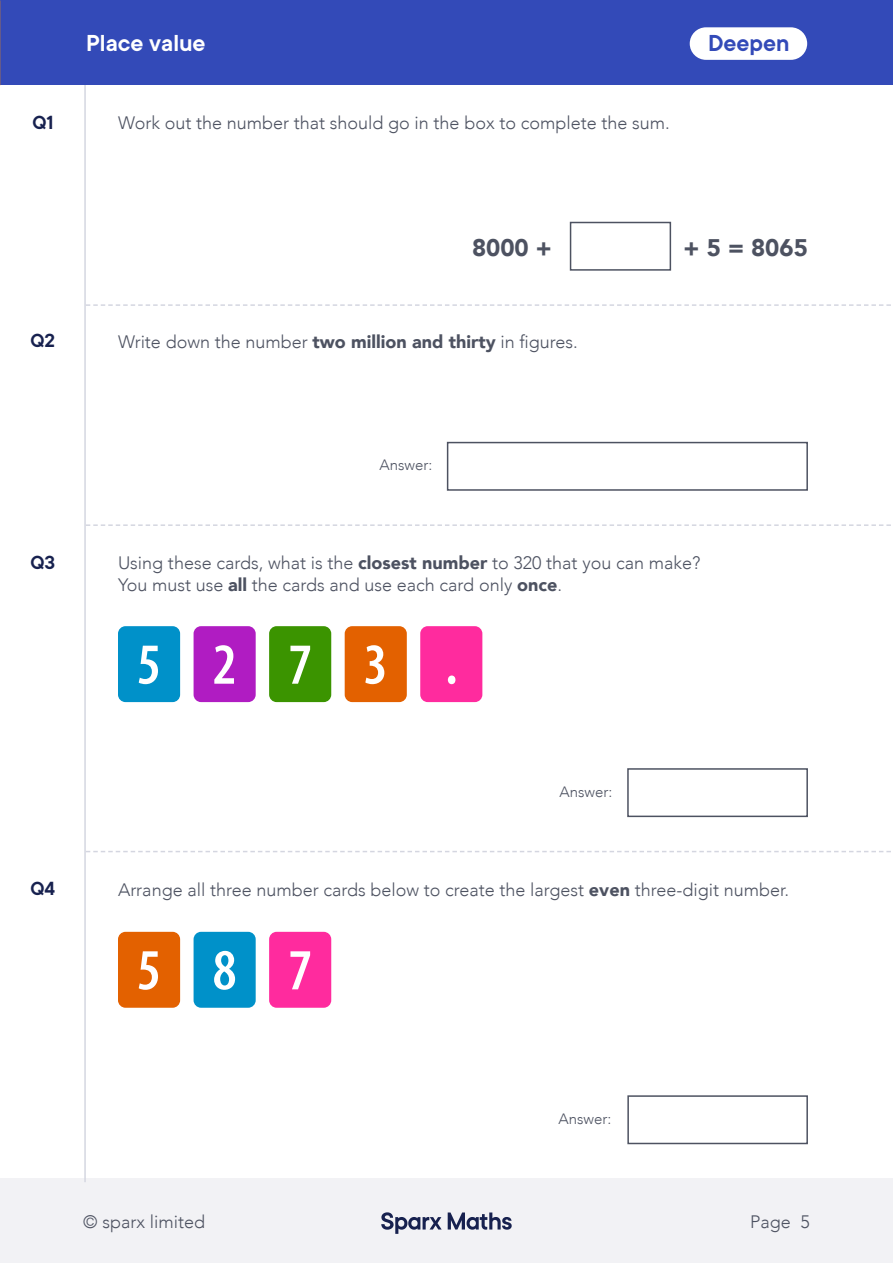
<style>
.page{position:relative;width:893px;height:1263px;background:#fff}
.page>*{position:absolute;margin:0;border:0;box-sizing:border-box;transform-origin:0 0}
.t1{font:600 condensed 58.5px "Myriad Pro";letter-spacing:.885em;color:#fff}
.t2{font:600 25.5px "TT Commons";color:#fff}
.t3{font:600 25.5px "TT Commons";color:#334ab8}
.t4{font:900 24px "Avenir";color:#4d5261}
.t5{font:600 21px "TT Commons";color:#17214f}
.t6{font:300 18px/21.6px "Avenir";color:#4d5261}
.t7{font:300 15px "Avenir";color:#4d5261}
.s1{font-weight:900}
</style>
<div class="page">
<div style="left:0;top:1178px;width:893px;height:85px;background:#f2f2f5"></div>
<svg style="left:381px;top:1212px;width:61px;height:22px"></svg>
<svg style="left:448px;top:1212px;width:64px;height:18px"></svg>
<hr style="left:84px;top:0;width:2px;height:1182px;background:#d4d6e0">
<svg style="left:86px;top:304px;width:805px;height:2px"></svg>
<svg style="left:86px;top:524px;width:805px;height:2px"></svg>
<svg style="left:86px;top:851px;width:805px;height:1px"></svg>
<div style="left:570px;top:222px;width:101px;height:49px;border:2px solid #4d5261"></div>
<div style="left:447px;top:442px;width:361px;height:49px;border:2px solid #4d5261"></div>
<div style="left:627px;top:768px;width:181px;height:49px;border:2px solid #4d5261"></div>
<div style="left:627px;top:1095px;width:181px;height:49px;border:2px solid #4d5261"></div>
<div style="left:0;top:0;width:893px;height:84px;background:#334ab8"></div>
<div style="left:690px;top:27px;width:117px;height:33px;background:#fff;border-radius:16px"></div>
<div style="left:118px;top:626px;width:62px;height:76px;background:#0091c9;border-radius:7px"></div>
<div style="left:194px;top:626px;width:62px;height:76px;background:#b01cc2;border-radius:7px"></div>
<div style="left:269px;top:626px;width:62px;height:76px;background:#3b9400;border-radius:7px"></div>
<div style="left:345px;top:626px;width:62px;height:76px;background:#e36100;border-radius:7px"></div>
<div style="left:420px;top:626px;width:62px;height:76px;background:#ff2b9e;border-radius:7px"></div>
<div style="left:118px;top:932px;width:62px;height:76px;background:#e36100;border-radius:7px"></div>
<div style="left:194px;top:932px;width:62px;height:76px;background:#0091c9;border-radius:7px"></div>
<div style="left:269px;top:932px;width:62px;height:76px;background:#ff2b9e;border-radius:7px"></div>
<p class="t5" style="left:32px;top:111px;width:23px">Q1</p>
<h2 class="t2" style="left:86px;top:29px;width:121px">Place value</h2>
<h2 class="t3" style="left:708px;top:29px;width:83px">Deepen</h2>
<p class="t6" style="left:118px;top:112px;width:553px">Work out the number that should go in the box to complete the sum.</p>
<p class="t5" style="left:31px;top:329px;width:26px">Q2</p>
<h3 class="t4" style="left:472px;top:227px;width:81px">8000 +</h3>
<h3 class="t4" style="left:684px;top:227px;width:126px">+ 5 = 8065</h3>
<p class="t6" style="left:118px;top:331px;width:461px">Write down the number <span class="s1">two million and thirty</span> in figures.</p>
<p class="t5" style="left:30px;top:551px;width:26px">Q3</p>
<p class="t5" style="left:31px;top:877px;width:26px">Q4</p>
<p class="t7" style="left:379px;top:456px;width:54px">Answer:</p>
<p class="t6" style="left:118px;top:552px;width:584px">Using these cards, what is the <span class="s1">closest number</span> to 320 that you can make?<br>You must use <span class="s1">all</span> the cards and use each card only <span class="s1">once</span>.</p>
<h1 class="t1" style="left:137px;top:628px;width:322px">5273.</h1>
<p class="t7" style="left:559px;top:783px;width:54px">Answer:</p>
<p class="t6" style="left:118px;top:878px;width:673px">Arrange all three number cards below to create the largest <span class="s1">even</span> three-digit number.</p>
<h1 class="t1" style="left:137px;top:934px;width:176px">587</h1>
<p class="t7" style="left:558px;top:1110px;width:54px">Answer:</p>
<p class="t6" style="left:83px;top:1211px;width:123px">© sparx limited</p>
<p class="t6" style="left:750px;top:1211px;width:61px">Page 5</p>
</div>
